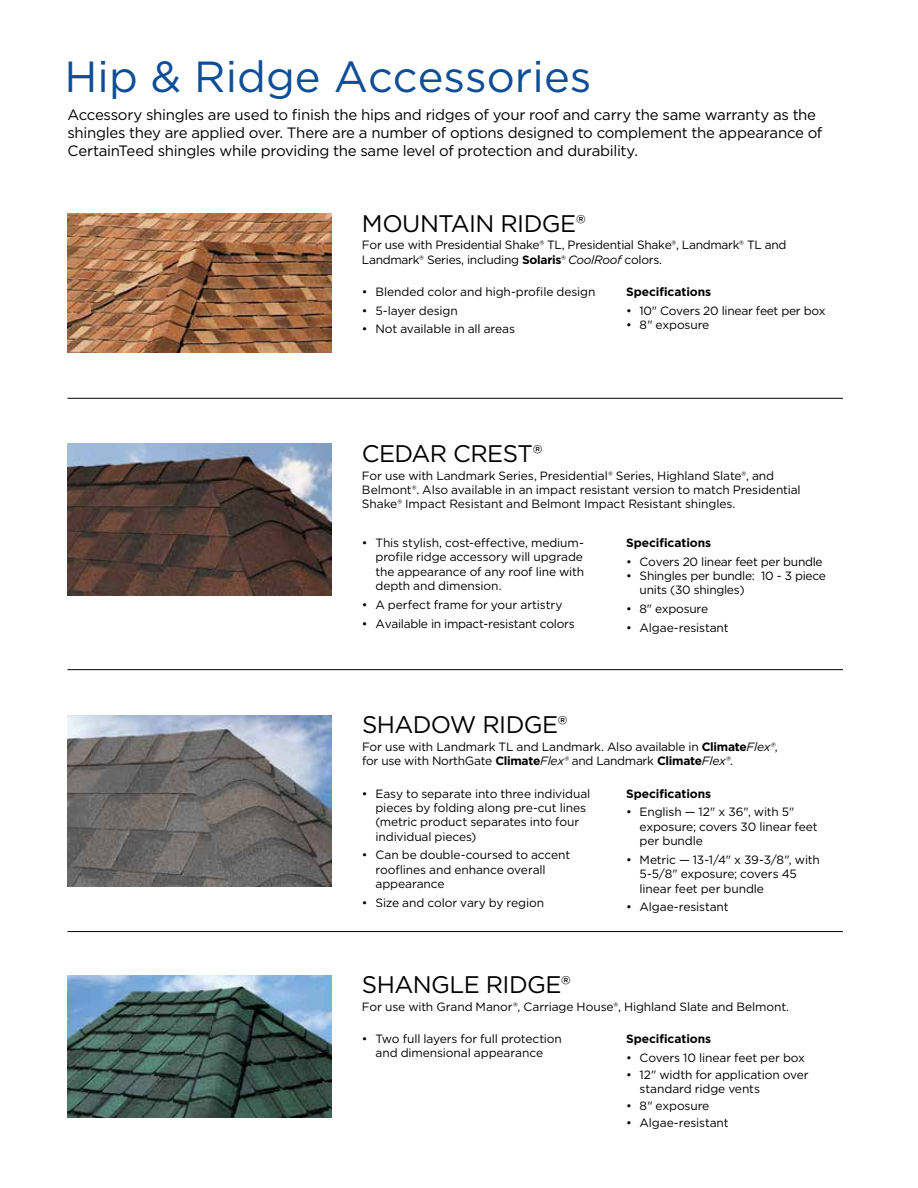
<style>
.page{position:relative;width:918px;height:1188px;background:#fff}
.page>*{position:absolute;margin:0;border:0;box-sizing:border-box;transform-origin:0 0}
.t1{font:43.5px "Gotham";color:#0e4e96}
.t2{font:24px "Gotham";letter-spacing:-.025em;color:#000}
.t3{font:15px/18px "Gotham";letter-spacing:-.02em;color:#000}
.t4{font:12px/14.4px "Gotham";letter-spacing:-.015em;color:#000}
.t5{font:700 12px "Gotham";letter-spacing:-.005em;color:#000}
.s1{font-weight:700}
.s2{font-style:italic}
</style>
<div class="page">
<img style="left:68px;top:213px;width:264px;height:140px">
<hr style="left:68px;top:398px;width:775px;height:1px;background:#000">
<img style="left:68px;top:715px;width:263px;height:171px">
<hr style="left:68px;top:669px;width:775px;height:1px;background:#000">
<hr style="left:68px;top:931px;width:775px;height:1px;background:#000">
<img style="left:68px;top:444px;width:263px;height:152px">
<img style="left:68px;top:975px;width:263px;height:142px">
<h1 class="t1" style="left:64px;top:49px;width:528px">Hip &amp; Ridge Accessories</h1>
<p class="t3" style="left:68px;top:105px;width:757px">Accessory shingles are used to finish the hips and ridges of your roof and carry the same warranty as the shingles they are applied over. There are a number of options designed to complement the appearance of<br>CertainTeed shingles while providing the same level of protection and durability.</p>
<h2 class="t2" style="left:362px;top:208px;width:225px">MOUNTAIN RIDGE®</h2>
<p class="t4" style="left:362px;top:237px;width:426px">For use with Presidential Shake® TL, Presidential Shake®, Landmark® TL and<br>Landmark® Series, including <span class="s1">Solaris</span>® <span class="s2">CoolRoof</span> colors.</p>
<p class="t4" style="left:362px;top:284px;width:235px">• Blended color and high-profile design</p>
<p class="t4" style="left:362px;top:303px;width:97px">• 5-layer design</p>
<p class="t4" style="left:362px;top:322px;width:155px">• Not available in all areas</p>
<p class="t5" style="left:626px;top:284px;width:87px">Specifications</p>
<p class="t4" style="left:626px;top:303px;width:201px">• 10" Covers 20 linear feet per box</p>
<p class="t4" style="left:626px;top:317px;width:85px">• 8" exposure</p>
<h2 class="t2" style="left:362px;top:438px;width:182px">CEDAR CREST®</h2>
<p class="t4" style="left:362px;top:468px;width:440px">For use with Landmark Series, Presidential® Series, Highland Slate®, and<br>Belmont®. Also available in an impact resistant version to match Presidential<br>Shake® Impact Resistant and Belmont Impact Resistant shingles.</p>
<p class="t4" style="left:375px;top:535px;width:210px;text-align:justify;text-indent:-14px">• This stylish, cost-effective, medium&shy;profile ridge accessory will upgrade the appearance of any roof line with depth and dimension.</p>
<p class="t4" style="left:362px;top:597px;width:202px">• A perfect frame for your artistry</p>
<p class="t4" style="left:362px;top:616px;width:214px">• Available in impact-resistant colors</p>
<p class="t5" style="left:626px;top:535px;width:87px">Specifications</p>
<p class="t4" style="left:626px;top:554px;width:198px">• Covers 20 linear feet per bundle</p>
<p class="t4" style="left:640px;top:568px;width:188px;text-indent:-14px">• Shingles per bundle: 10 - 3 piece units (30 shingles)</p>
<p class="t4" style="left:626px;top:601px;width:83px">• 8" exposure</p>
<p class="t4" style="left:626px;top:620px;width:104px">• Algae-resistant</p>
<h2 class="t2" style="left:362px;top:710px;width:207px">SHADOW RIDGE®</h2>
<p class="t4" style="left:362px;top:739px;width:417px">For use with Landmark TL and Landmark. Also available in <span class="s1">Climate</span><span class="s2">Flex®</span>, for use with NorthGate <span class="s1">Climate</span><span class="s2">Flex®</span> and Landmark <span class="s1">Climate</span><span class="s2">Flex®</span>.</p>
<p class="t4" style="left:375px;top:786px;width:216px;text-indent:-14px">• Easy to separate into three individual pieces by folding along pre-cut lines (metric product separates into four individual pieces)</p>
<p class="t4" style="left:375px;top:848px;width:196px;text-indent:-14px">• Can be double-coursed to accent rooflines and enhance overall appearance</p>
<p class="t4" style="left:362px;top:895px;width:184px">• Size and color vary by region</p>
<p class="t5" style="left:626px;top:785px;width:87px">Specifications</p>
<p class="t4" style="left:640px;top:805px;width:179px;text-indent:-13px">• English — 12" x 36", with 5" exposure; covers 30 linear feet per bundle</p>
<p class="t4" style="left:640px;top:852px;width:182px;text-indent:-14px">• Metric — 13-1/4" x 39-3/8", with<br>5-5/8" exposure; covers 45 linear feet per bundle</p>
<p class="t4" style="left:626px;top:900px;width:104px">• Algae-resistant</p>
<h2 class="t2" style="left:362px;top:969px;width:211px">SHANGLE RIDGE®</h2>
<p class="t4" style="left:362px;top:999px;width:429px">For use with Grand Manor®, Carriage House®, Highland Slate and Belmont.</p>
<p class="t4" style="left:362px;top:1031px;width:202px;text-align:center">• Two full layers for full protection and dimensional appearance</p>
<p class="t5" style="left:626px;top:1031px;width:87px">Specifications</p>
<p class="t4" style="left:626px;top:1050px;width:181px">• Covers 10 linear feet per box</p>
<p class="t4" style="left:640px;top:1067px;width:171px;text-indent:-14px">• 12" width for application over standard ridge vents</p>
<p class="t4" style="left:626px;top:1099px;width:85px">• 8" exposure</p>
<p class="t4" style="left:626px;top:1116px;width:104px">• Algae-resistant</p>
</div>
